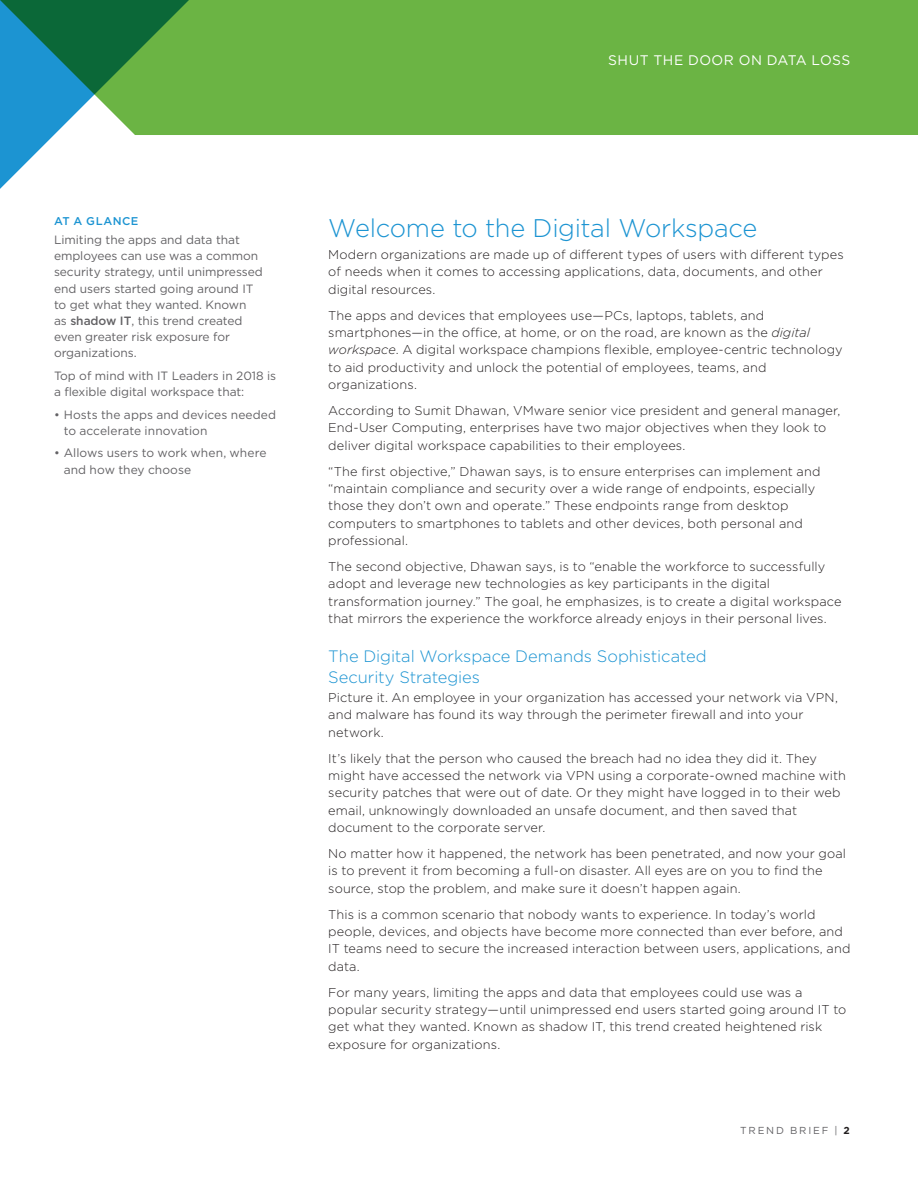
<style>
.page{position:relative;width:918px;height:1188px;background:#fff}
.page>*{position:absolute;margin:0;border:0;box-sizing:border-box;transform-origin:0 0}
._1b__MAIN_SUB_TITLE{font:300 25.5px "Gotham";letter-spacing:-.01em;color:#1c94d2}
._5a_SUBHEAD-1{font:300 16.5px/21px "Gotham";letter-spacing:-.005em;color:#1c94d2}
.t1{font:13.8px "Gotham";letter-spacing:.035em;color:#fff}
._3a_BODY_TEXT{font:300 12.75px/17.2px "Gotham";letter-spacing:.005em;color:#231f20}
._4b__SIDEBAR-BODY-LA{font:12px/16.2px "Gotham";letter-spacing:-.005em;color:#636265}
._4a__SIDEBAR-HEAD{font:500 11.25px "Gotham";letter-spacing:.045em;color:#1c94d2}
.t2{font:10.2px "Gotham";letter-spacing:.18em;color:#636265}
.s1{font-weight:500}
.s2{font-style:italic}
.s3{font-weight:700;color:#231f20}
</style>
<div class="page">
<div style="left:202px;top:0;width:716px;height:135px;background:#6bb444"></div>
<svg style="left:0;top:0;width:202px;height:189px"></svg>
<p class="t1" style="left:608px;top:51px;width:244px">SHUT THE DOOR ON DATA LOSS</p>
<p class="_4a__SIDEBAR-HEAD" style="left:54px;top:214px;width:86px">AT A GLANCE</p>
<p class="_4b__SIDEBAR-BODY-LA" style="left:54px;top:232px;width:210px">Limiting the apps and data that employees can use was a common security strategy, until unimpressed end users started going around IT to get what they wanted. Known<br>as <span class="s1">shadow IT</span>, this trend created even greater risk exposure for organizations.</p>
<p class="_4b__SIDEBAR-BODY-LA" style="left:54px;top:367px;width:224px">Top of mind with IT Leaders in 2018 is a flexible digital workspace that:</p>
<p class="_4b__SIDEBAR-BODY-LA" style="left:64px;top:406px;width:214px;text-indent:-10px">• Hosts the apps and devices needed to accelerate innovation</p>
<p class="_4b__SIDEBAR-BODY-LA" style="left:64px;top:444px;width:204px;text-indent:-10px">• Allows users to work when, where and how they choose</p>
<p class="_1b__MAIN_SUB_TITLE" style="left:328px;top:212px;width:431px">Welcome to the Digital Workspace</p>
<p class="_3a_BODY_TEXT" style="left:328px;top:246px;width:517px">Modern organizations are made up of different types of users with different types of needs when it comes to accessing applications, data, documents, and other digital resources.</p>
<p class="_3a_BODY_TEXT" style="left:328px;top:306px;width:516px">The apps and devices that employees use—PCs, laptops, tablets, and smartphones—in the office, at home, or on the road, are known as the <span class="s2">digital workspace</span>. A digital workspace champions flexible, employee-centric technology to aid productivity and unlock the potential of employees, teams, and organizations.</p>
<p class="_3a_BODY_TEXT" style="left:328px;top:402px;width:514px">According to Sumit Dhawan, VMware senior vice president and general manager,<br>End-User Computing, enterprises have two major objectives when they look to deliver digital workspace capabilities to their employees.</p>
<p class="_3a_BODY_TEXT" style="left:328px;top:462px;width:494px">“The first objective,” Dhawan says, is to ensure enterprises can implement and “maintain compliance and security over a wide range of endpoints, especially those they don’t own and operate.” These endpoints range from desktop computers to smartphones to tablets and other devices, both personal and professional.</p>
<p class="_3a_BODY_TEXT" style="left:328px;top:558px;width:515px">The second objective, Dhawan says, is to “enable the workforce to successfully adopt and leverage new technologies as key participants in the digital transformation journey.” The goal, he emphasizes, is to create a digital workspace that mirrors the experience the workforce already enjoys in their personal lives.</p>
<p class="_5a_SUBHEAD-1" style="left:328px;top:645px;width:380px">The Digital Workspace Demands Sophisticated<br>Security Strategies</p>
<p class="_3a_BODY_TEXT" style="left:328px;top:689px;width:511px">Picture it. An employee in your organization has accessed your network via VPN, and malware has found its way through the perimeter firewall and into your network.</p>
<p class="_3a_BODY_TEXT" style="left:328px;top:749px;width:519px">It’s likely that the person who caused the breach had no idea they did it. They might have accessed the network via VPN using a corporate-owned machine with security patches that were out of date. Or they might have logged in to their web email, unknowingly downloaded an unsafe document, and then saved that document to the corporate server.</p>
<p class="_3a_BODY_TEXT" style="left:328px;top:845px;width:519px">No matter how it happened, the network has been penetrated, and now your goal is to prevent it from becoming a full-on disaster. All eyes are on you to find the source, stop the problem, and make sure it doesn’t happen again.</p>
<p class="_3a_BODY_TEXT" style="left:328px;top:905px;width:524px">This is a common scenario that nobody wants to experience. In today’s world people, devices, and objects have become more connected than ever before, and IT teams need to secure the increased interaction between users, applications, and data.</p>
<p class="_3a_BODY_TEXT" style="left:328px;top:984px;width:520px">For many years, limiting the apps and data that employees could use was a popular security strategy—until unimpressed end users started going around IT to get what they wanted. Known as shadow IT, this trend created heightened risk exposure for organizations.</p>
<p class="t2" style="left:740px;top:1124px;width:111px">TREND BRIEF | <span class="s3">2</span></p>
</div>
